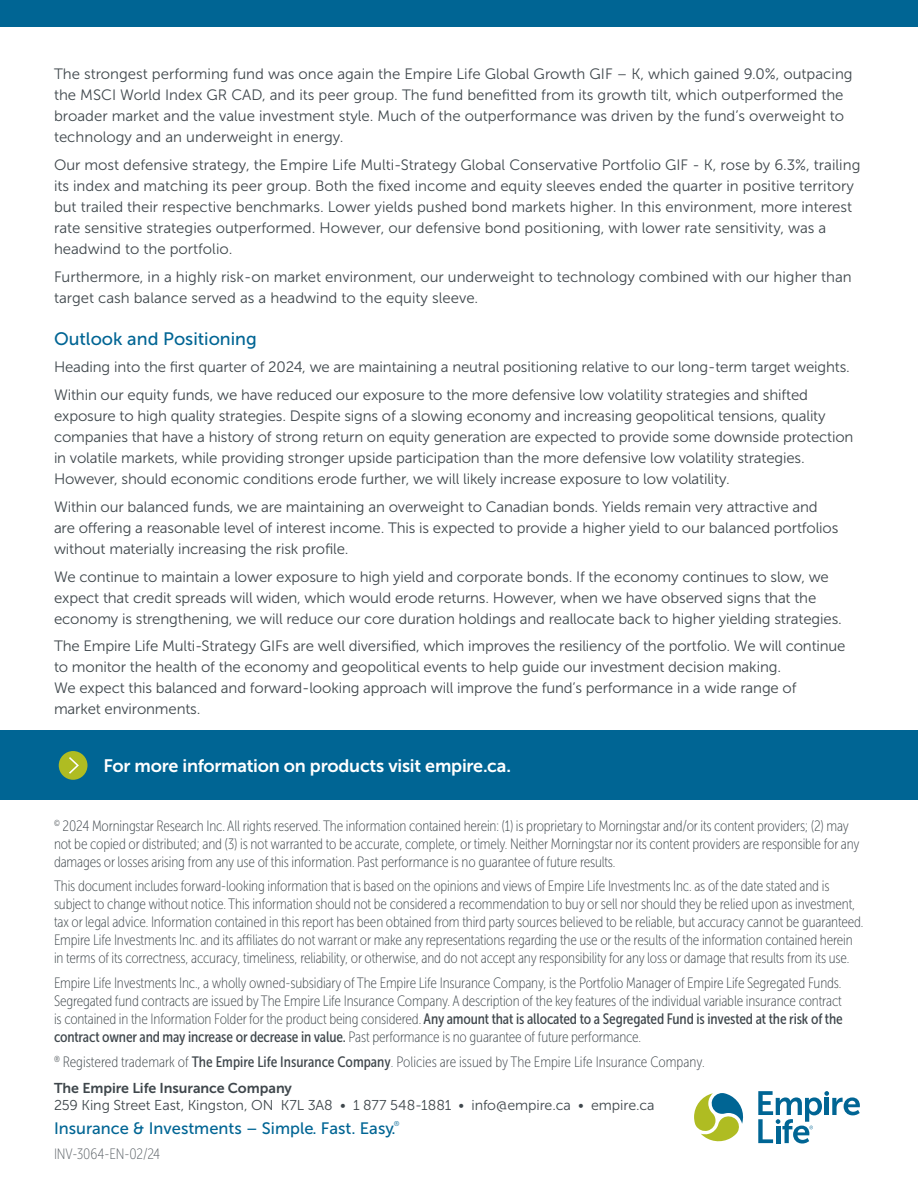
<style>
.page{position:relative;width:918px;height:1188px;background:#fff}
.page>*{position:absolute;margin:0;border:0;box-sizing:border-box;transform-origin:0 0}
.EL_Heading_7_-_11_pt{font:18px "Museo Sans 700";letter-spacing:-.015em;color:#fff}
.EL_Body_Text_-_10_pt{font:18px "Museo Sans 500";color:#006594}
.t1{font:16.5px "Museo Sans 500";color:#006594}
.EL_Body_Text_-_10_pt-2{font:15px/21px "Museo Sans 300";letter-spacing:-.01em;color:#3f474c}
.EL_Footnote_Legal{font:15px/18px "Museo Sans Cond 100";letter-spacing:-.01em;color:#3f474c}
.t2{font:15px "Museo Sans Cond 100";letter-spacing:-.01em;color:#5a6166}
.t3{font:14.25px "Museo Sans 300";letter-spacing:-.005em;color:#3f474c}
.t4{font:14.25px "Museo Sans 700";letter-spacing:-.005em;color:#3f474c}
.t5{font:7.05px "Museo Sans 300";color:#006594}
.s1{font-family:"Museo Sans Cond 500"}
</style>
<div class="page">
<div style="left:0;top:0;width:918px;height:27px;background:#006594"></div>
<div style="left:0;top:730px;width:918px;height:70px;background:#006594"></div>
<div style="left:59px;top:751px;width:28px;height:29px;background:#afbc22;border-radius:50%"></div>
<svg style="left:69px;top:757px;width:10px;height:17px"></svg>
<svg style="left:694px;top:1093px;width:50px;height:49px"></svg>
<svg style="left:758px;top:1091px;width:102px;height:53px"></svg>
<p class="EL_Body_Text_-_10_pt-2" style="left:54px;top:64px;width:800px">The strongest performing fund was once again the Empire Life Global Growth GIF – K, which gained 9.0%, outpacing the MSCI World Index GR CAD, and its peer group. The fund benefitted from its growth tilt, which outperformed the broader market and the value investment style. Much of the outperformance was driven by the fund’s overweight to technology and an underweight in energy.</p>
<p class="EL_Body_Text_-_10_pt-2" style="left:54px;top:154px;width:808px">Our most defensive strategy, the Empire Life Multi-Strategy Global Conservative Portfolio GIF - K, rose by 6.3%, trailing its index and matching its peer group. Both the fixed income and equity sleeves ended the quarter in positive territory but trailed their respective benchmarks. Lower yields pushed bond markets higher. In this environment, more interest rate sensitive strategies outperformed. However, our defensive bond positioning, with lower rate sensitivity, was a headwind to the portfolio.</p>
<p class="EL_Body_Text_-_10_pt-2" style="left:54px;top:266px;width:799px">Furthermore, in a highly risk-on market environment, our underweight to technology combined with our higher than target cash balance served as a headwind to the equity sleeve.</p>
<p class="EL_Body_Text_-_10_pt" style="left:54px;top:329px;width:204px">Outlook and Positioning</p>
<p class="EL_Body_Text_-_10_pt-2" style="left:54px;top:357px;width:797px">Heading into the first quarter of 2024, we are maintaining a neutral positioning relative to our long-term target weights.</p>
<p class="EL_Body_Text_-_10_pt-2" style="left:54px;top:385px;width:801px">Within our equity funds, we have reduced our exposure to the more defensive low volatility strategies and shifted exposure to high quality strategies. Despite signs of a slowing economy and increasing geopolitical tensions, quality companies that have a history of strong return on equity generation are expected to provide some downside protection in volatile markets, while providing stronger upside participation than the more defensive low volatility strategies.<br>However, should economic conditions erode further, we will likely increase exposure to low volatility.</p>
<p class="EL_Body_Text_-_10_pt-2" style="left:54px;top:496px;width:786px">Within our balanced funds, we are maintaining an overweight to Canadian bonds. Yields remain very attractive and are offering a reasonable level of interest income. This is expected to provide a higher yield to our balanced portfolios without materially increasing the risk profile.</p>
<p class="EL_Body_Text_-_10_pt-2" style="left:54px;top:566px;width:789px">We continue to maintain a lower exposure to high yield and corporate bonds. If the economy continues to slow, we expect that credit spreads will widen, which would erode returns. However, when we have observed signs that the economy is strengthening, we will reduce our core duration holdings and reallocate back to higher yielding strategies.</p>
<p class="EL_Body_Text_-_10_pt-2" style="left:54px;top:636px;width:793px">The Empire Life Multi-Strategy GIFs are well diversified, which improves the resiliency of the portfolio. We will continue to monitor the health of the economy and geopolitical events to help guide our investment decision making.<br>We expect this balanced and forward-looking approach will improve the fund’s performance in a wide range of market environments.</p>
<p class="EL_Heading_7_-_11_pt" style="left:103px;top:756px;width:409px">For more information on products visit empire.ca.</p>
<p class="EL_Footnote_Legal" style="left:54px;top:817px;width:807px"><sup>©</sup> 2024 Morningstar Research Inc. All rights reserved. The information contained herein: (1) is proprietary to Morningstar and/or its content providers; (2) may not be copied or distributed; and (3) is not warranted to be accurate, complete, or timely. Neither Morningstar nor its content providers are responsible for any damages or losses arising from any use of this information. Past performance is no guarantee of future results.</p>
<p class="EL_Footnote_Legal" style="left:54px;top:877px;width:811px">This document includes forward-looking information that is based on the opinions and views of Empire Life Investments Inc. as of the date stated and is subject to change without notice. This information should not be considered a recommendation to buy or sell nor should they be relied upon as investment, tax or legal advice. Information contained in this report has been obtained from third party sources believed to be reliable, but accuracy cannot be guaranteed.<br>Empire Life Investments Inc. and its affiliates do not warrant or make any representations regarding the use or the results of the information contained herein in terms of its correctness, accuracy, timeliness, reliability, or otherwise, and do not accept any responsibility for any loss or damage that results from its use.</p>
<p class="EL_Footnote_Legal" style="left:54px;top:974px;width:790px;text-align:justify">Empire Life Investments Inc., a wholly owned-subsidiary of The Empire Life Insurance Company, is the Portfolio Manager of Empire Life Segregated Funds.<br>Segregated fund contracts are issued by The Empire Life Insurance Company. A description of the key features of the individual variable insurance contract is contained in the Information Folder for the product being considered. <span class="s1">Any amount that is allocated to a Segregated Fund is invested at the risk of the contract owner and may increase or decrease in value.</span> Past performance is no guarantee of future performance.</p>
<p class="EL_Footnote_Legal" style="left:54px;top:1053px;width:652px"><sup>®</sup> Registered trademark of <span class="s1">The Empire Life Insurance Company</span>. Policies are issued by The Empire Life Insurance Company.</p>
<p class="t4" style="left:54px;top:1080px;width:240px">The Empire Life Insurance Company</p>
<p class="t3" style="left:54px;top:1097px;width:602px">259 King Street East, Kingston, ON K7L 3A8 • 1 877 548-1881 • info@empire.ca • empire.ca</p>
<p class="t1" style="left:54px;top:1120px;width:343px">Insurance &amp; Investments – Simple. Fast. Easy.</p>
<p class="t5" style="left:394px;top:1120px;width:7px">®</p>
<p class="t2" style="left:54px;top:1146px;width:108px">INV-3064-EN-02/24</p>
</div>
